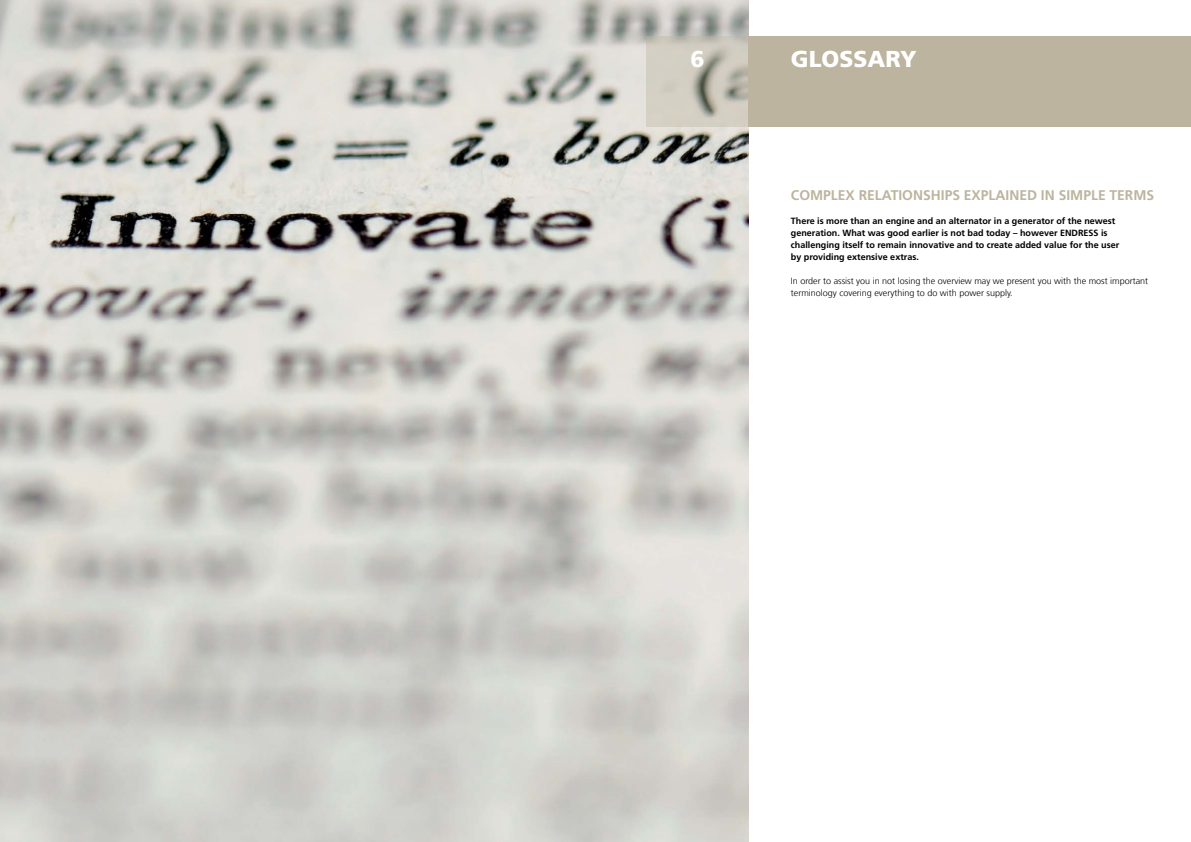
<style>
.page{position:relative;width:1191px;height:842px;background:#fff}
.page>*{position:absolute;margin:0;border:0;box-sizing:border-box;transform-origin:0 0}
.t1{font:900 23px "Frutiger LT Com";color:#fff}
.t2{font:700 14px "Frutiger LT Com";color:#bcb49e}
.t3{font:700 9px/12px "Frutiger LT Com";color:#000}
.t4{font:300 9px/12px "Frutiger LT Com";color:#000}
</style>
<div class="page">
<img style="left:0;top:0;width:748px;height:842px">
<div style="left:748px;top:36px;width:443px;height:91px;background:#bcb49e"></div>
<svg style="left:646px;top:36px;width:102px;height:91px;background:#c7c3b7"></svg>
<h1 class="t1" style="left:690px;top:45px;width:16px">6</h1>
<h1 class="t1" style="left:791px;top:45px;width:127px">GLOSSARY</h1>
<h2 class="t2" style="left:791px;top:187px;width:365px">COMPLEX RELATIONSHIPS EXPLAINED IN SIMPLE TERMS</h2>
<p class="t3" style="left:791px;top:215px;width:330px">There is more than an engine and an alternator in a generator of the newest generation. What was good earlier is not bad today – however ENDRESS is challenging itself to remain innovative and to create added value for the user by providing extensive extras.</p>
<p class="t4" style="left:791px;top:275px;width:359px">In order to assist you in not losing the overview may we present you with the most important terminology covering everything to do with power supply.</p>
</div>
